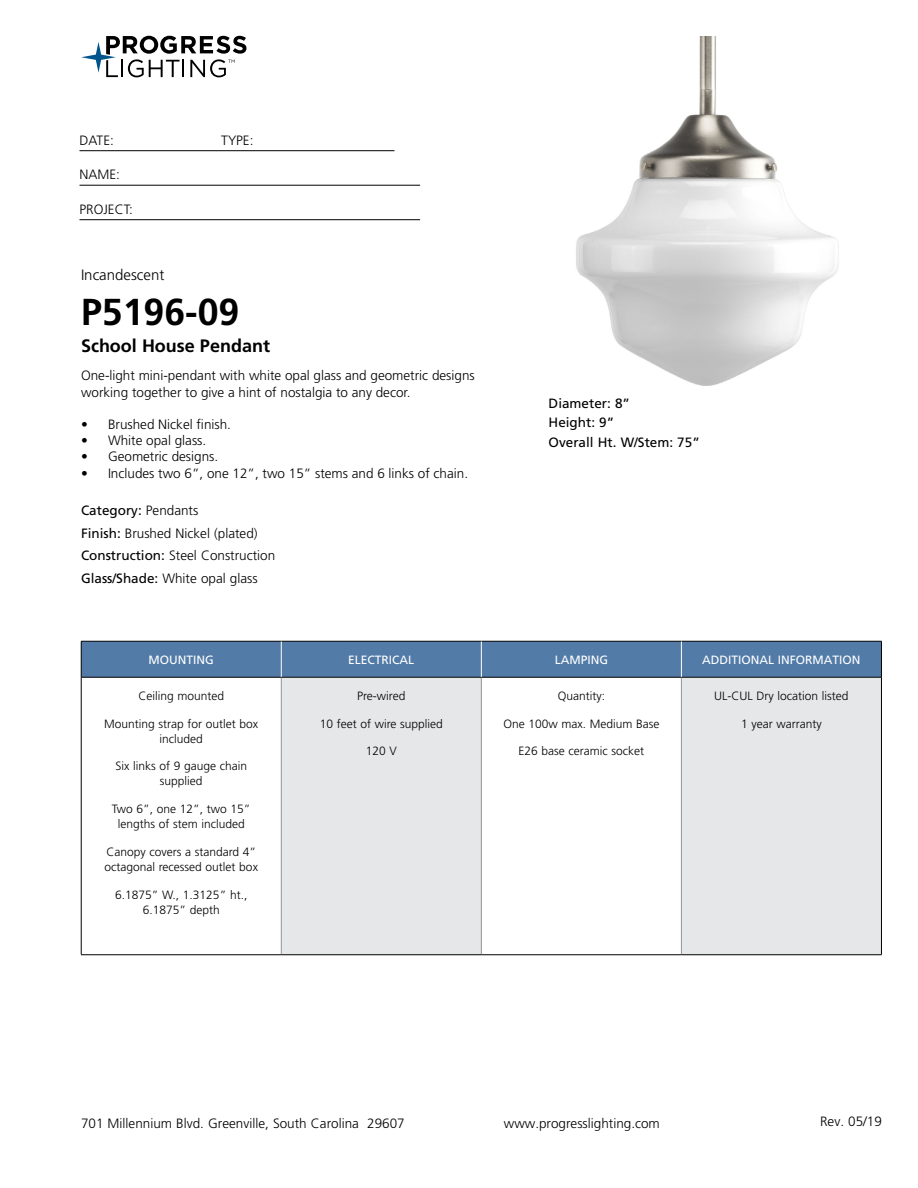
<style>
.page{position:relative;width:918px;height:1188px;background:#fff}
.page>*{position:absolute;margin:0;border:0;box-sizing:border-box;transform-origin:0 0}
.t1{font:700 37.5px "Frutiger LT Std";color:#000}
.t2{font:700 18px "Frutiger LT Std";color:#000}
.t3{font:300 15px "Frutiger LT Std";color:#000}
.t4{font:300 13.5px/22.5px "Frutiger LT Std";color:#000}
.t5{font:13.5px/19.5px "Frutiger LT Std";color:#000}
.t6{font:300 12px/15px "Frutiger LT Std";color:#000;text-align:center}
.t7{font:12px "Frutiger LT Std";color:#fff}
.s1{font-weight:400}
</style>
<div class="page">
<svg style="left:81px;top:36px;width:165px;height:41px"></svg>
<hr style="left:80px;top:150px;width:314px;height:1px;background:#000">
<hr style="left:80px;top:185px;width:340px;height:1px;background:#000">
<hr style="left:80px;top:219px;width:340px;height:1px;background:#000">
<div style="left:82px;top:642px;width:799px;height:35px;background:#527ba8"></div>
<div style="left:281px;top:677px;width:200px;height:278px;background:#e6e7e8"></div>
<div style="left:681px;top:677px;width:200px;height:278px;background:#e6e7e8"></div>
<hr style="left:281px;top:678px;width:1px;height:276px;background:#939598">
<hr style="left:481px;top:678px;width:1px;height:276px;background:#939598">
<hr style="left:681px;top:678px;width:1px;height:276px;background:#939598">
<hr style="left:81px;top:677px;width:200px;height:1px;background:#000">
<hr style="left:281px;top:677px;width:200px;height:1px;background:#000">
<hr style="left:481px;top:677px;width:200px;height:1px;background:#000">
<hr style="left:681px;top:677px;width:200px;height:1px;background:#000">
<hr style="left:81px;top:954px;width:200px;height:1px;background:#000">
<hr style="left:281px;top:954px;width:200px;height:1px;background:#000">
<hr style="left:481px;top:954px;width:200px;height:1px;background:#000">
<hr style="left:681px;top:954px;width:201px;height:1px;background:#000">
<hr style="left:81px;top:641px;width:200px;height:1px;background:#000">
<hr style="left:81px;top:641px;width:1px;height:36px;background:#000">
<hr style="left:281px;top:641px;width:200px;height:1px;background:#000">
<hr style="left:481px;top:641px;width:200px;height:1px;background:#000">
<hr style="left:681px;top:641px;width:201px;height:1px;background:#000">
<hr style="left:881px;top:641px;width:1px;height:36px;background:#000">
<hr style="left:81px;top:677px;width:1px;height:277px;background:#000">
<hr style="left:881px;top:677px;width:1px;height:277px;background:#000">
<hr style="left:281px;top:641px;width:1px;height:36px;background:#fff">
<hr style="left:681px;top:641px;width:1px;height:36px;background:#fff">
<hr style="left:481px;top:641px;width:1px;height:36px;background:#fff">
<img style="left:576px;top:36px;width:263px;height:349px">
<p class="t4" style="left:80px;top:129px;width:36px">DATE:</p>
<p class="t4" style="left:221px;top:129px;width:34px">TYPE:</p>
<p class="t4" style="left:80px;top:164px;width:42px">NAME:</p>
<p class="t4" style="left:80px;top:198px;width:55px">PROJECT:</p>
<p class="t3" style="left:81px;top:266px;width:85px">Incandescent</p>
<h1 class="t1" style="left:81px;top:290px;width:160px">P5196-09</h1>
<h2 class="t2" style="left:81px;top:335px;width:191px">School House Pendant</h2>
<p class="t4" style="left:81px;top:368px;width:395px;line-height:16.2px">One-light mini-pendant with white opal glass and geometric designs working together to give a hint of nostalgia to any decor.</p>
<p class="t4" style="left:81px;top:413px;width:152px">• Brushed Nickel finish.</p>
<p class="t4" style="left:81px;top:429px;width:127px">• White opal glass.</p>
<p class="t4" style="left:81px;top:446px;width:139px">• Geometric designs.</p>
<p class="t4" style="left:81px;top:462px;width:389px">• Includes two 6”, one 12”, two 15” stems and 6 links of chain.</p>
<p class="t4" style="left:81px;top:499px;width:196px"><span class="s1">Category:</span> Pendants<br><span class="s1">Finish:</span> Brushed Nickel (plated)<br><span class="s1">Construction:</span> Steel Construction<br><span class="s1">Glass/Shade:</span> White opal glass</p>
<p class="t5" style="left:549px;top:393px;width:153px">Diameter: 8”<br>Height: 9”<br>Overall Ht. W/Stem: 75”</p>
<p class="t7" style="left:149px;top:653px;width:67px">MOUNTING</p>
<p class="t7" style="left:348px;top:653px;width:68px">ELECTRICAL</p>
<p class="t7" style="left:555px;top:653px;width:55px">LAMPING</p>
<p class="t7" style="left:702px;top:653px;width:160px">ADDITIONAL INFORMATION</p>
<p class="t6" style="left:138px;top:688px;width:87px">Ceiling mounted</p>
<p class="t6" style="left:104px;top:716px;width:156px">Mounting strap for outlet box included</p>
<p class="t6" style="left:115px;top:759px;width:133px">Six links of 9 gauge chain supplied</p>
<p class="t6" style="left:112px;top:802px;width:140px">Two 6”, one 12”, two 15” lengths of stem included</p>
<p class="t6" style="left:105px;top:844px;width:155px;text-align:left">Canopy covers a standard 4” octagonal recessed outlet box</p>
<p class="t6" style="left:115px;top:887px;width:134px">6.1875” W., 1.3125” ht.,<br>6.1875” depth</p>
<p class="t6" style="left:357px;top:688px;width:50px">Pre-wired</p>
<p class="t6" style="left:320px;top:716px;width:125px">10 feet of wire supplied</p>
<p class="t6" style="left:366px;top:744px;width:33px">120 V</p>
<p class="t6" style="left:714px;top:688px;width:136px">UL-CUL Dry location listed</p>
<p class="t6" style="left:741px;top:716px;width:82px">1 year warranty</p>
<p class="t6" style="left:558px;top:688px;width:49px">Quantity:</p>
<p class="t6" style="left:503px;top:716px;width:158px">One 100w max. Medium Base</p>
<p class="t6" style="left:519px;top:744px;width:127px">E26 base ceramic socket</p>
<p class="t4" style="left:81px;top:1112px;width:325px">701 Millennium Blvd. Greenville, South Carolina 29607</p>
<p class="t4" style="left:504px;top:1112px;width:158px">www.progresslighting.com</p>
<p class="t4" style="left:820px;top:1110px;width:63px">Rev. 05/19</p>
</div>
